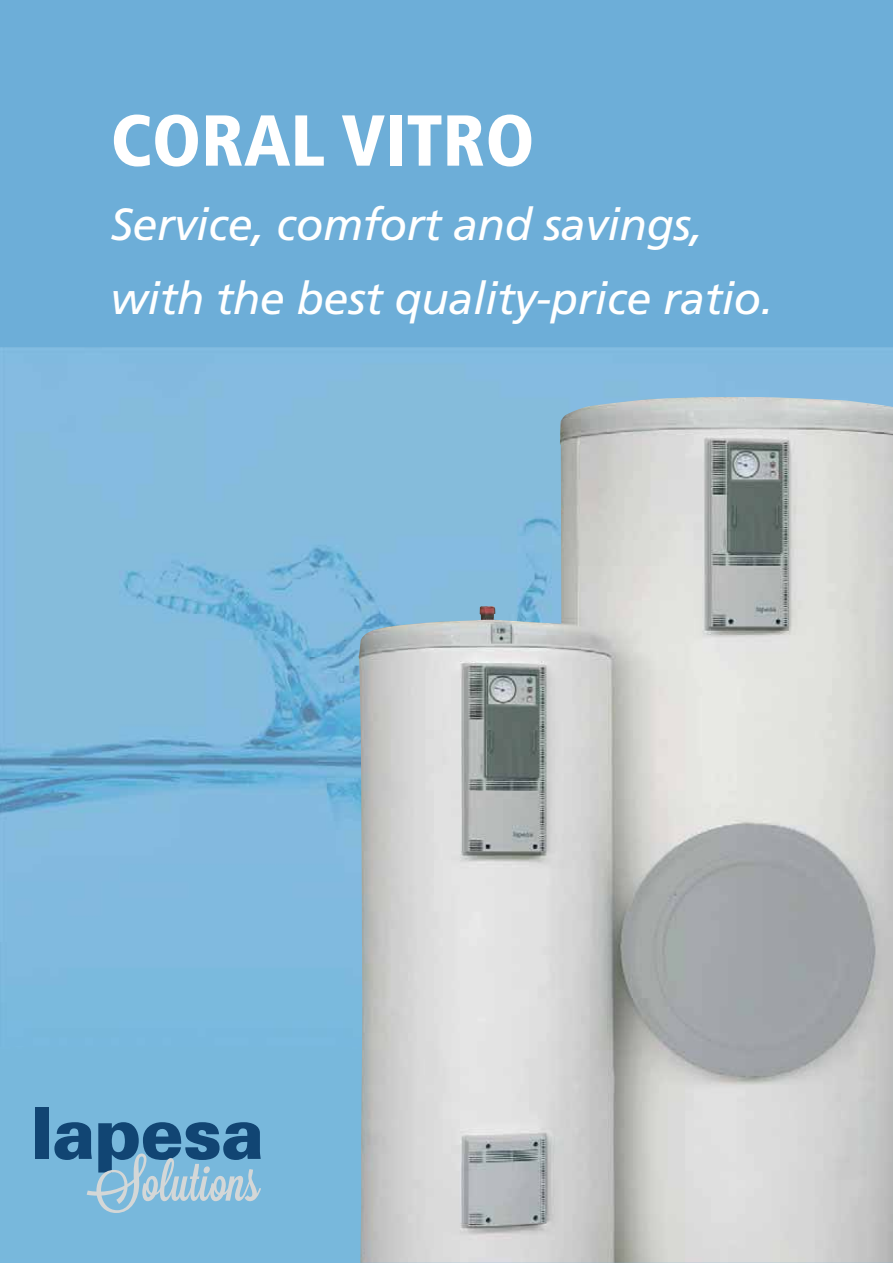
<style>
.page{position:relative;width:893px;height:1263px;background:#6daed8}
.page>*{position:absolute;margin:0;border:0;box-sizing:border-box;transform-origin:0 0}
.t1{font:900 condensed 72px "Frutiger LT Std";color:#fff}
.t2{font:53.25px "Lavanderia Sturdy";color:#d4d7d7}
.t3{font:italic 45px/73.9px "Frutiger LT Std";letter-spacing:-.01em;color:#fff}
</style>
<div class="page">
<img style="left:0;top:348px;width:735px;height:915px">
<div style="left:735px;top:348px;width:158px;height:49px;background:#83b9df"></div>
<img style="left:359px;top:397px;width:534px;height:866px">
<div style="left:35px;top:1108px;width:13px;height:51px;background:#114573"></div>
<svg style="left:54px;top:1122px;width:38px;height:38px"></svg>
<svg style="left:98px;top:1122px;width:163px;height:51px"></svg>
<h1 class="t1" style="left:111px;top:99px;width:426px">CORAL VITRO</h1>
<p class="t3" style="left:111px;top:189px;width:664px">Service, comfort and savings, with the best quality-price ratio.</p>
<p class="t2" style="left:86px;top:1151px;width:175px">Solutions</p>
</div>
